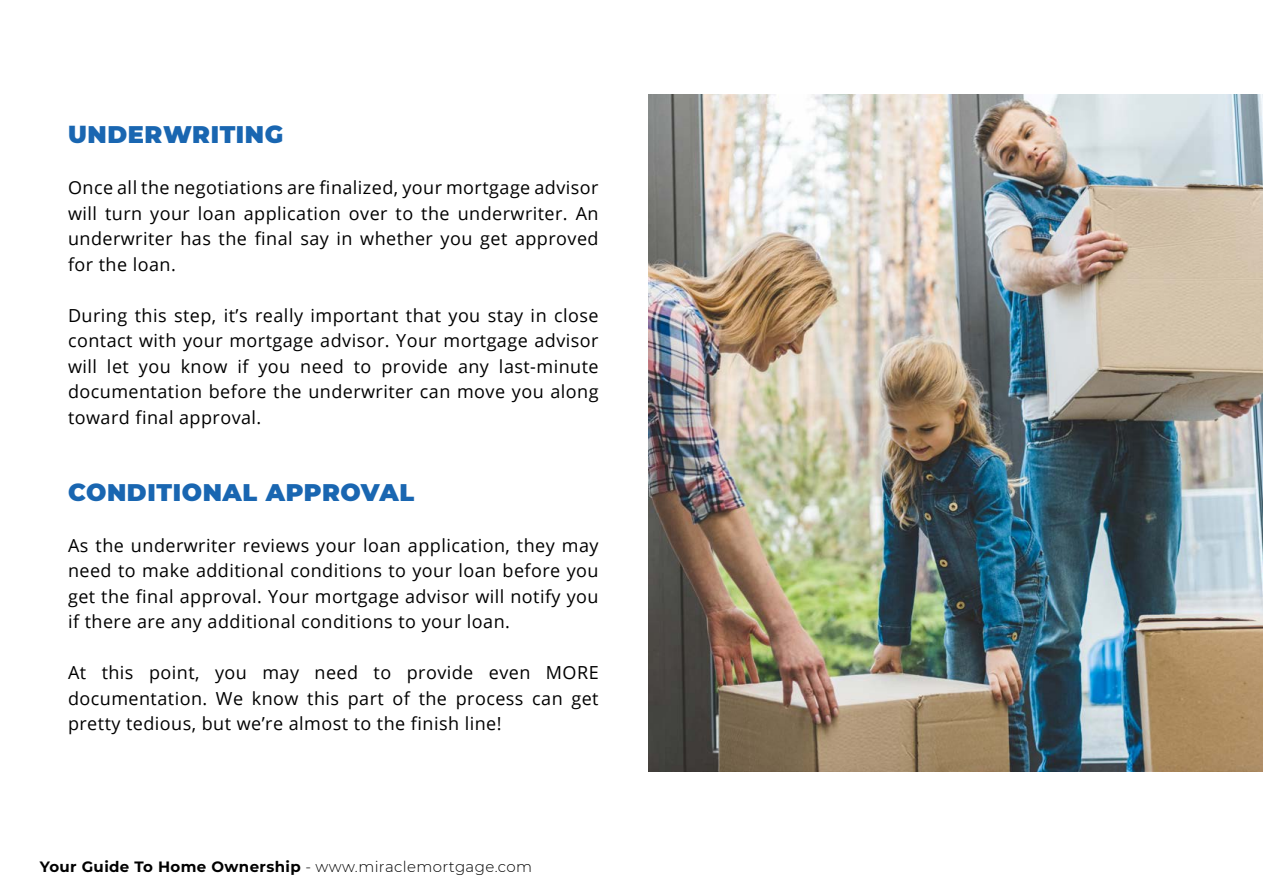
<style>
.page{position:relative;width:1263px;height:893px;background:#fff}
.page>*{position:absolute;margin:0;border:0;box-sizing:border-box;transform-origin:0 0}
.t1{font:900 24px "Montserrat";letter-spacing:.025em;color:#1966b1}
.t2{font:18px/25.5px "Open Sans";letter-spacing:.025em;color:#000;text-align:justify}
.t3{font:700 15px "Montserrat";letter-spacing:.025em;color:#000}
.s1{font-weight:300}
</style>
<div class="page">
<img style="left:649px;top:94px;width:614px;height:678px">
<h1 class="t1" style="left:68px;top:121px;width:217px">UNDERWRITING</h1>
<p class="t2" style="left:68px;top:177px;width:532px">Once all the negotiations are finalized, your mortgage advisor will turn your loan application over to the underwriter. An underwriter has the final say in whether you get approved for the loan.</p>
<p class="t2" style="left:68px;top:304px;width:532px">During this step, it’s really important that you stay in close contact with your mortgage advisor. Your mortgage advisor will let you know if you need to provide any last-minute documentation before the underwriter can move you along toward final approval.</p>
<h1 class="t1" style="left:68px;top:474px;width:348px">CONDITIONAL APPROVAL</h1>
<p class="t2" style="left:68px;top:534px;width:532px">As the underwriter reviews your loan application, they may need to make additional conditions to your loan before you get the final approval. Your mortgage advisor will notify you if there are any additional conditions to your loan.</p>
<p class="t2" style="left:68px;top:662px;width:532px">At this point, you may need to provide even MORE documentation. We know this part of the process can get pretty tedious, but we’re almost to the finish line!</p>
<p class="t3" style="left:40px;top:861px;width:494px">Your Guide To Home Ownership <span class="s1">- www.miraclemortgage.com</span></p>
</div>
